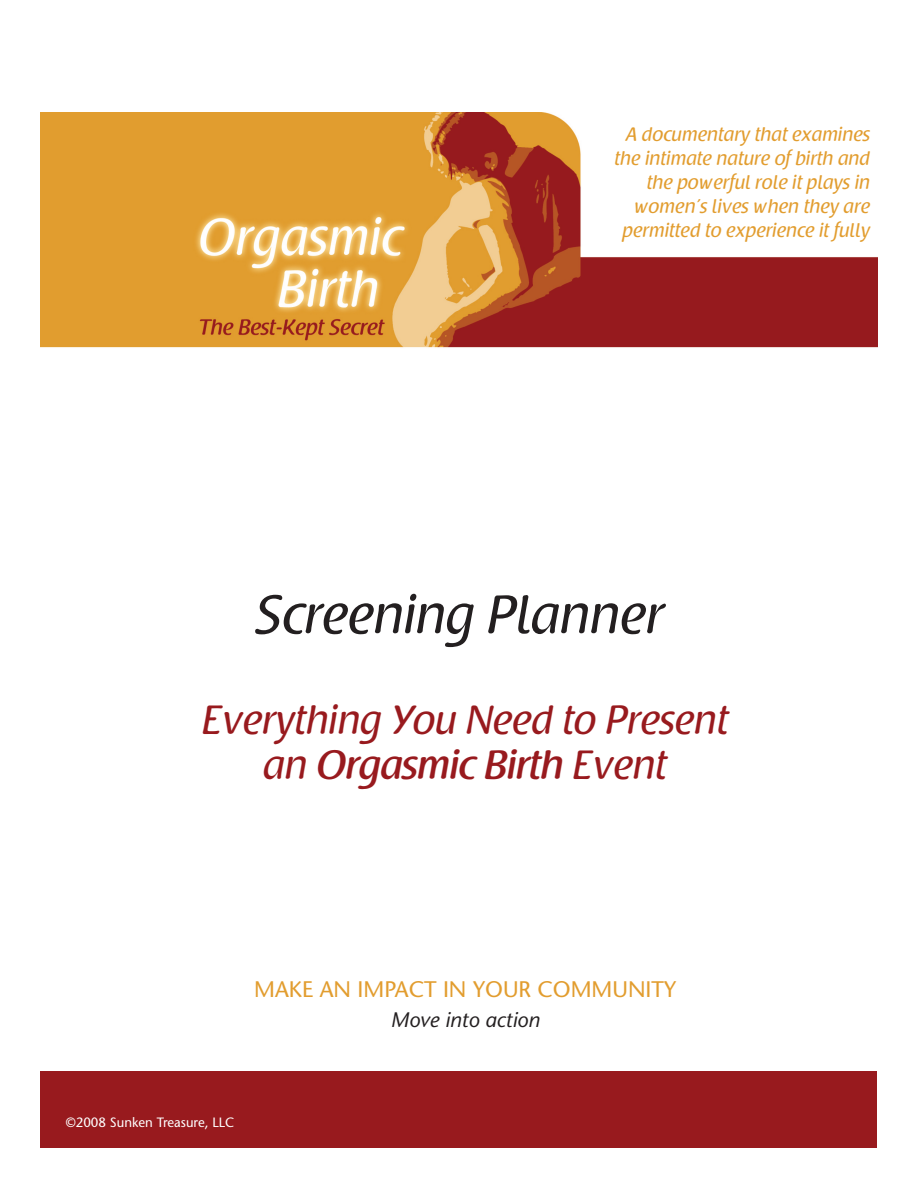
<style>
.page{position:relative;width:918px;height:1188px;background:#fff}
.page>*{position:absolute;margin:0;border:0;box-sizing:border-box;transform-origin:0 0}
.t1{font:54px "Raspoutine Classic";letter-spacing:-.005em;color:#231f20}
.t2{font:40.5px "Raspoutine Classic";letter-spacing:-.005em;color:#981a1e}
.t3{font:500 40.5px "Raspoutine";letter-spacing:-.005em;color:#981a1e}
.t4{font:22.5px "Stone Sans";color:#e29d2f}
.t5{font:italic 21px "Stone Sans";color:#231f20}
.t6{font:19.5px/24px "Raspoutine Classic";color:#e29d2f;text-align:right}
.t7{font:13.5px "Stone Sans";color:#fff}
.s1{font-family:"Raspoutine Classic";font-weight:400}
</style>
<div class="page">
<img style="left:40px;top:112px;width:838px;height:236px">
<div style="left:40px;top:1071px;width:838px;height:77px;background:#981a1e"></div>
<p class="t6" style="left:615px;top:125px;width:257px">A documentary that examines the intimate nature of birth and the powerful role it plays in women’s lives when they are permitted to experience it fully</p>
<h1 class="t1" style="left:254px;top:594px;width:411px">Screening Planner</h1>
<h2 class="t2" style="left:202px;top:705px;width:528px">Everything You Need to Present</h2>
<h2 class="t3" style="left:263px;top:750px;width:405px"><span class="s1">an</span> Orgasmic Birth <span class="s1">Event</span></h2>
<p class="t4" style="left:254px;top:980px;width:423px">MAKE AN IMPACT IN YOUR COMMUNITY</p>
<p class="t5" style="left:391px;top:1011px;width:150px">Move into action</p>
<p class="t7" style="left:66px;top:1117px;width:170px">©2008 Sunken Treasure, LLC</p>
</div>
